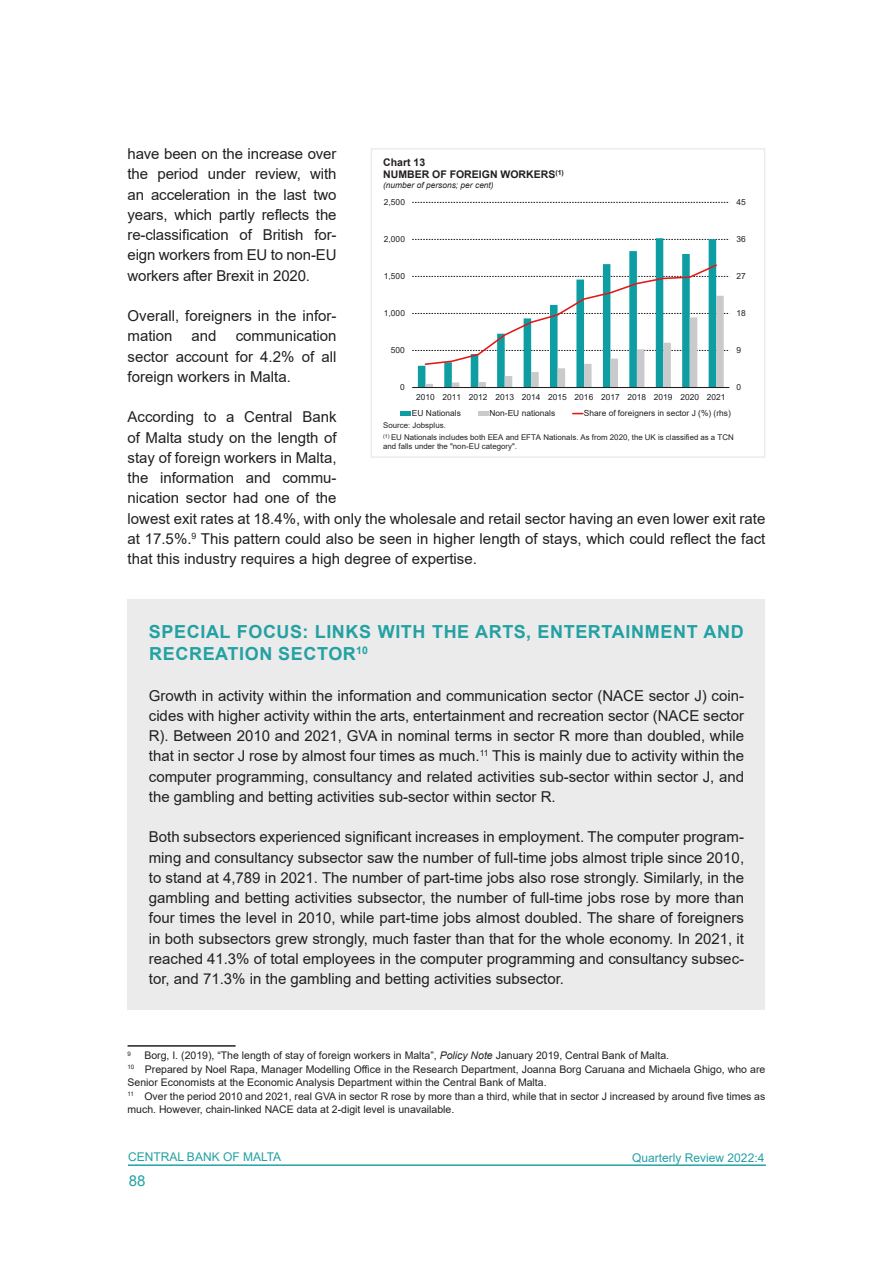
<style>
.page{position:relative;width:893px;height:1263px;background:#fff}
.page>*{position:absolute;margin:0;border:0;box-sizing:border-box;transform-origin:0 0}
.QR_Main_Title{font:700 18px/22.5px "Arial";letter-spacing:.035em;color:#23a1a3}
.QR_Normal_Text{font:15px/20.2px "Arial";color:#231f20;text-align:justify}
.t1{font:15px "Arial";color:#23a1a3}
.t2{font:12px "Arial";color:#23a1a3}
.QR_Footnote{font:10.5px/13.5px "Arial";color:#231f20}
.t3{font:700 10.5px/12.1px "Arial";color:#231f20}
.t4{font:8.4px/16px "Arial";color:#231f20}
.t5{font:italic 8.4px "Arial";color:#231f20}
.t6{font:7.8px/9px "Arial";letter-spacing:.005em;color:#231f20}
.QR_Footnote-2{font:6.15px "Arial";color:#231f20}
.s1{font-style:italic}
</style>
<div class="page">
<hr style="left:128px;top:1164px;width:638px;height:2px;background:#23a1a3">
<div style="left:128px;top:600px;width:637px;height:410px;background:#ebebeb"></div>
<hr style="left:128px;top:1045px;width:108px;height:2px;background:#231f20">
<svg style="left:412px;top:202px;width:317px;height:1px"></svg>
<hr style="left:412px;top:387px;width:317px;height:1px;background:#231f20">
<svg style="left:412px;top:238px;width:317px;height:149px"></svg>
<div style="left:401px;top:411px;width:10px;height:5px;background:#0d9da3"></div>
<div style="left:478px;top:411px;width:10px;height:5px;background:#c9cacc"></div>
<div style="left:371px;top:148px;width:394px;height:310px;border:2px solid #ebebeb"></div>
<p class="QR_Normal_Text" style="left:128px;top:144px;width:210px">have been on the increase over the period under review, with an acceleration in the last two years, which partly reflects the re-classification of British for&shy;eign workers from EU to non-EU workers after Brexit in 2020.</p>
<p class="QR_Normal_Text" style="left:128px;top:306px;width:210px">Overall, foreigners in the infor&shy;mation</p>
<p class="t3" style="left:383px;top:156px;width:182px">Chart 13<br>NUMBER OF FOREIGN WORKERS<sup>(1)</sup></p>
<p class="t5" style="left:383px;top:179px;width:112px">(number of persons; per cent)</p>
<p class="t4" style="left:384px;top:194px;width:23px">2,500</p>
<p class="t4" style="left:737px;top:194px;width:11px">45</p>
<p class="t4" style="left:384px;top:231px;width:23px">2,000</p>
<p class="t4" style="left:737px;top:231px;width:11px">36</p>
<p class="t4" style="left:384px;top:268px;width:23px">1,500</p>
<p class="t4" style="left:737px;top:268px;width:11px">27</p>
<p class="t4" style="left:384px;top:305px;width:23px">1,000</p>
<p class="t4" style="left:737px;top:305px;width:11px">18</p>
<p class="QR_Normal_Text" style="left:128px;top:326px;width:210px;text-indent:108px">communication sector account for 4.2% of all foreign workers in Malta.</p>
<p class="QR_Normal_Text" style="left:128px;top:407px;width:639px;text-align:left">According to a Central Bank<br>of Malta study on the length of<br>stay of foreign workers in Malta,<br>the information and commu-<br>nication sector had one of the<br>lowest exit rates at 18.4%, with only the wholesale and retail sector having an even lower exit rate at 17.5%.<sup>9</sup> This pattern could also be seen in higher length of stays, which could reflect the fact that this industry requires a high degree of expertise.</p>
<p class="QR_Normal_Text" style="left:192px;top:326px;width:27px">and</p>
<p class="t4" style="left:391px;top:342px;width:15px">500</p>
<p class="t4" style="left:737px;top:342px;width:6px">9</p>
<p class="t4" style="left:400px;top:379px;width:6px">0</p>
<p class="t4" style="left:737px;top:379px;width:6px">0</p>
<p class="t4" style="left:412px;top:389px;width:315px;text-indent:4px">2010 2011 2012 2013 2014 2015 2016 2017 2018 2019 2020 2021<br>EU Nationals</p>
<p class="t4" style="left:489px;top:405px;width:67px">Non-EU nationals</p>
<p class="t4" style="left:584px;top:405px;width:148px">Share of foreigners in sector J (%) (rhs)</p>
<p class="t6" style="left:383px;top:421px;width:64px">Source: Jobsplus.</p>
<p class="t6" style="left:383px;top:433px;width:352px"><sup>(1)</sup> EU Nationals includes both EEA and EFTA Nationals. As from 2020, the UK is classified as a TCN and falls under the "non-EU category".</p>
<p class="QR_Main_Title" style="left:149px;top:620px;width:596px">SPECIAL FOCUS: LINKS WITH THE ARTS, ENTERTAINMENT AND<br>RECREATION SECTOR<sup>10</sup></p>
<p class="QR_Normal_Text" style="left:149px;top:685px;width:597px">Growth in activity within the information and communication sector (NACE sector J) coin&shy;cides with higher activity within the arts, entertainment and recreation sector (NACE sector R). Between 2010 and 2021, GVA in nominal terms in sector R more than doubled, while that in sector J rose by almost four times as much.<sup>11</sup> This is mainly due to activity within the computer programming, consultancy and related activities sub-sector within sector J, and the gambling and betting activities sub-sector within sector R.</p>
<p class="QR_Normal_Text" style="left:149px;top:827px;width:597px">Both subsectors experienced significant increases in employment. The computer program&shy;ming and consultancy subsector saw the number of full-time jobs almost triple since 2010, to stand at 4,789 in 2021. The number of part-time jobs also rose strongly. Similarly, in the gambling and betting activities subsector, the number of full-time jobs rose by more than four times the level in 2010, while part-time jobs almost doubled. The share of foreigners in both subsectors grew strongly, much faster than that for the whole economy. In 2021, it reached 41.3% of total employees in the computer programming and consultancy subsec&shy;tor, and 71.3% in the gambling and betting activities subsector.</p>
<p class="QR_Footnote-2" style="left:128px;top:1049px;width:5px">9</p>
<p class="QR_Footnote" style="left:144px;top:1049px;width:526px">Borg, I. (2019), “The length of stay of foreign workers in Malta”, <span class="s1">Policy Note</span> January 2019, Central Bank of Malta.</p>
<p class="QR_Footnote" style="left:128px;top:1062px;width:639px"><sup>10</sup> Prepared by Noel Rapa, Manager Modelling Office in the Research Department, Joanna Borg Caruana and Michaela Ghigo, who are<br>Senior Economists at the Economic Analysis Department within the Central Bank of Malta.</p>
<p class="QR_Footnote" style="left:128px;top:1089px;width:639px"><sup>11</sup> Over the period 2010 and 2021, real GVA in sector R rose by more than a third, while that in sector J increased by around five times as much. However, chain-linked NACE data at 2-digit level is unavailable.</p>
<p class="t2" style="left:128px;top:1149px;width:155px">CENTRAL BANK OF MALTA</p>
<p class="t2" style="left:632px;top:1150px;width:134px">Quarterly Review 2022:4</p>
<p class="t1" style="left:129px;top:1170px;width:18px">88</p>
</div>
